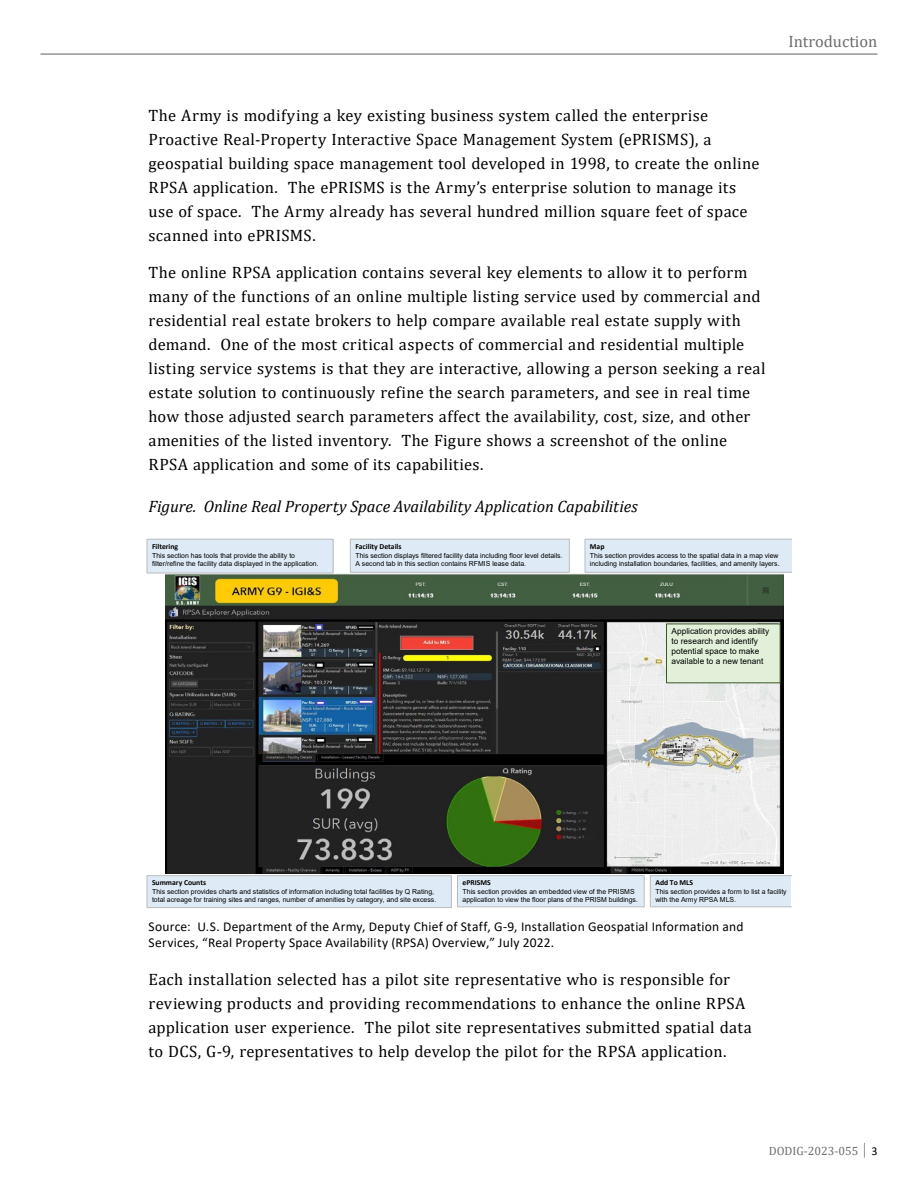
<style>
.page{position:relative;width:918px;height:1188px;background:#fff}
.page>*{position:absolute;margin:0;border:0;box-sizing:border-box;transform-origin:0 0}
.t1{font:16.5px/24px "Cambria";letter-spacing:.015em;color:#000}
.t2{font:italic 16.5px "Cambria";letter-spacing:-.005em;color:#000}
.t3{font:16.5px "Cambria";color:#6d6e71}
.t4{font:13.5px/16.5px "Calibri";letter-spacing:.015em;color:#000}
.t5{font:12px "Cambria";color:#6d6e71}
.t6{font:8.4px/10.1px "Arial";color:#000}
.t7{font:700 7.65px "Calibri";color:#000}
.t8{font:6.9px/8.4px "Arial";color:#000}
.s1{font-family:"Calibri";font-size:7.65px}
.s2{font-family:"Calibri";color:#000}
</style>
<div class="page">
<hr style="left:40px;top:53px;width:838px;height:2px;background:#939598">
<svg style="left:146px;top:538px;width:645px;height:370px"></svg>
<img style="left:166px;top:574px;width:618px;height:299px">
<div style="left:147px;top:539px;width:186px;height:34px;background:#deebf7"></div>
<div style="left:147px;top:539px;width:186px;height:34px;border:1px solid #bcbcbc"></div>
<div style="left:350px;top:539px;width:219px;height:33px;background:#deebf7"></div>
<div style="left:350px;top:539px;width:220px;height:34px;border:1px solid #bcbcbc"></div>
<svg style="left:585px;top:539px;width:206px;height:34px"></svg>
<div style="left:147px;top:876px;width:304px;height:32px;background:#deebf7"></div>
<div style="left:147px;top:875px;width:305px;height:33px;border:1px solid #bcbcbc"></div>
<div style="left:458px;top:876px;width:186px;height:31px;background:#deebf7"></div>
<div style="left:457px;top:875px;width:188px;height:32px;border:1px solid #bcbcbc"></div>
<svg style="left:650px;top:875px;width:141px;height:32px"></svg>
<div style="left:666px;top:624px;width:114px;height:59px;background:#e2f0d9"></div>
<div style="left:666px;top:624px;width:115px;height:59px;border:1px solid #385723"></div>
<p class="t3" style="left:788px;top:31px;width:91px">Introduction</p>
<p class="t1" style="left:148px;top:103px;width:612px">The Army is modifying a key existing business system called the enterprise Proactive Real-Property Interactive Space Management System (ePRISMS), a geospatial building space management tool developed in 1998, to create the online RPSA application. The ePRISMS is the Army’s enterprise solution to manage its use of space. The Army already has several hundred million square feet of space scanned into ePRISMS.</p>
<p class="t1" style="left:148px;top:261px;width:618px">The online RPSA application contains several key elements to allow it to perform many of the functions of an online multiple listing service used by commercial and residential real estate brokers to help compare available real estate supply with demand. One of the most critical aspects of commercial and residential multiple listing service systems is that they are interactive, allowing a person seeking a real estate solution to continuously refine the search parameters, and see in real time how those adjusted search parameters affect the availability, cost, size, and other amenities of the listed inventory. The Figure shows a screenshot of the online RPSA application and some of its capabilities.</p>
<p class="t2" style="left:148px;top:494px;width:491px">Figure. Online Real Property Space Availability Application Capabilities</p>
<p class="t7" style="left:152px;top:541px;width:28px">Filtering</p>
<p class="t8" style="left:152px;top:551px;width:168px">This section has tools that provide the ability to filter/refine the facility data displayed in the application.</p>
<p class="t7" style="left:355px;top:541px;width:48px">Facility Details</p>
<p class="t8" style="left:355px;top:551px;width:209px">This section displays filtered facility data including floor level details.<br>A second tab in this section contains RFMIS lease data.</p>
<p class="t7" style="left:590px;top:541px;width:16px">Map</p>
<p class="t8" style="left:590px;top:551px;width:191px">This section provides access to the spatial data in a map view including installation boundaries, facilities, and amenity layers<span class="s1">.</span></p>
<p class="t6" style="left:672px;top:626px;width:99px">Application provides ability to research and identify potential space to make available to a new tenant</p>
<p class="t7" style="left:152px;top:877px;width:56px">Summary Counts</p>
<p class="t8" style="left:152px;top:887px;width:286px">This section provides charts and statistics of information including total facilities by Q Rating, total acreage for training sites and ranges, number of amenities by category, and site excess.</p>
<p class="t7" style="left:463px;top:877px;width:30px">ePRISMS</p>
<p class="t8" style="left:463px;top:887px;width:177px">This section provides an embedded view of the PRISMS application to view the floor plans of the PRISM buildings.</p>
<p class="t7" style="left:655px;top:877px;width:39px">Add To MLS</p>
<p class="t8" style="left:655px;top:887px;width:133px">This section provides a form to list a facility with the Army RPSA MLS.</p>
<p class="t4" style="left:148px;top:918px;width:597px">Source: U.S. Department of the Army, Deputy Chief of Staff, G-9, Installation Geospatial Information and<br>Services, “Real Property Space Availability (RPSA) Overview,” July 2022.</p>
<p class="t1" style="left:148px;top:967px;width:605px">Each installation selected has a pilot site representative who is responsible for reviewing products and providing recommendations to enhance the online RPSA application user experience. The pilot site representatives submitted spatial data to DCS, G-9, representatives to help develop the pilot for the RPSA application.</p>
<p class="t5" style="left:769px;top:1143px;width:110px">DODIG-2023-055 │ <span class="s2">3</span></p>
</div>
